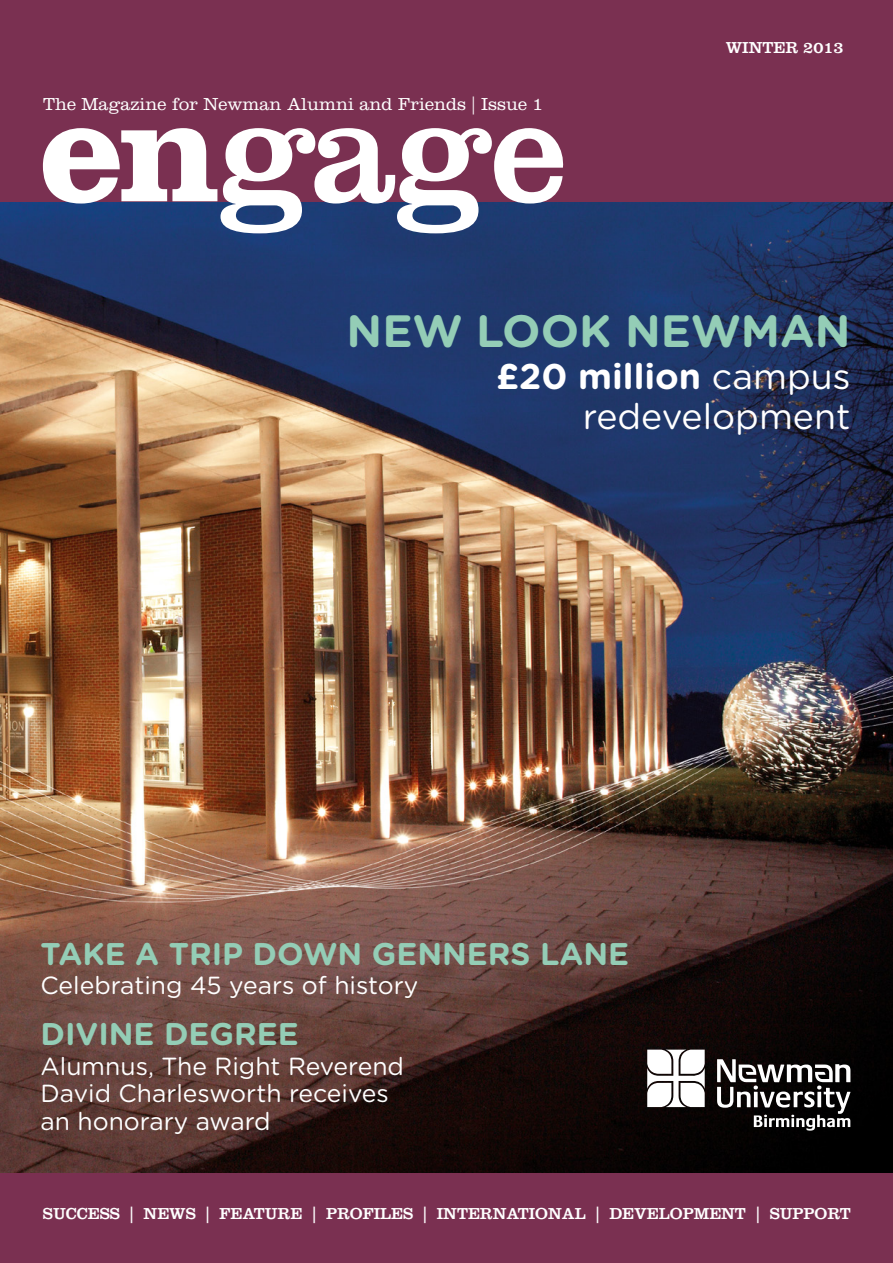
<style>
.page{position:relative;width:893px;height:1263px;background:#fff}
.page>*{position:absolute;margin:0;border:0;box-sizing:border-box;transform-origin:0 0}
.t1{font:151.5px "Clarendon LT Std";color:#fff}
.t2{font:700 45.3px "Gotham Rounded";color:#94cdb6}
.t3{font:35.7px/40px "Gotham Rounded";color:#fff;text-align:right}
.t4{font:700 31.35px "Gotham Rounded";color:#94cdb6}
.t5{font:24.75px/27.8px "Gotham Rounded";color:#fff}
.t6{font:300 18px "Clarendon LT Std";color:#fff}
.t7{font:16.5px "Clarendon LT Std";color:#fff}
.s1{font-weight:700}
</style>
<div class="page">
<img style="left:0;top:201px;width:893px;height:973px">
<div style="left:0;top:0;width:893px;height:201px;background:#7a3051"></div>
<div style="left:0;top:1174px;width:893px;height:89px;background:#7a3051"></div>
<svg style="left:717px;top:1058px;width:133px;height:72px"></svg>
<svg style="left:647px;top:1049px;width:58px;height:58px"></svg>
<p class="t6" style="left:43px;top:94px;width:502px">The Magazine for Newman Alumni and Friends | Issue 1</p>
<h1 class="t1" style="left:39px;top:62px;width:529px"><span class="s1">en</span>gage</h1>
<p class="t7" style="left:726px;top:38px;width:119px">WINTER 2013</p>
<h2 class="t2" style="left:347px;top:297px;width:505px">NEW LOOK NEWMAN</h2>
<h3 class="t3" style="left:496px;top:354px;width:356px"><span class="s1">£20 million</span> campus redevelopment</h3>
<p class="t4" style="left:40px;top:931px;width:590px">TAKE A TRIP DOWN GENNERS LANE</p>
<p class="t5" style="left:40px;top:970px;width:379px">Celebrating 45 years of history</p>
<p class="t4" style="left:40px;top:1011px;width:260px">DIVINE DEGREE</p>
<p class="t5" style="left:40px;top:1051px;width:365px">Alumnus, The Right Reverend<br>David Charlesworth receives an honorary award</p>
<p class="t7" style="left:43px;top:1204px;width:809px">SUCCESS | NEWS | FEATURE | PROFILES | INTERNATIONAL | DEVELOPMENT | SUPPORT</p>
</div>
